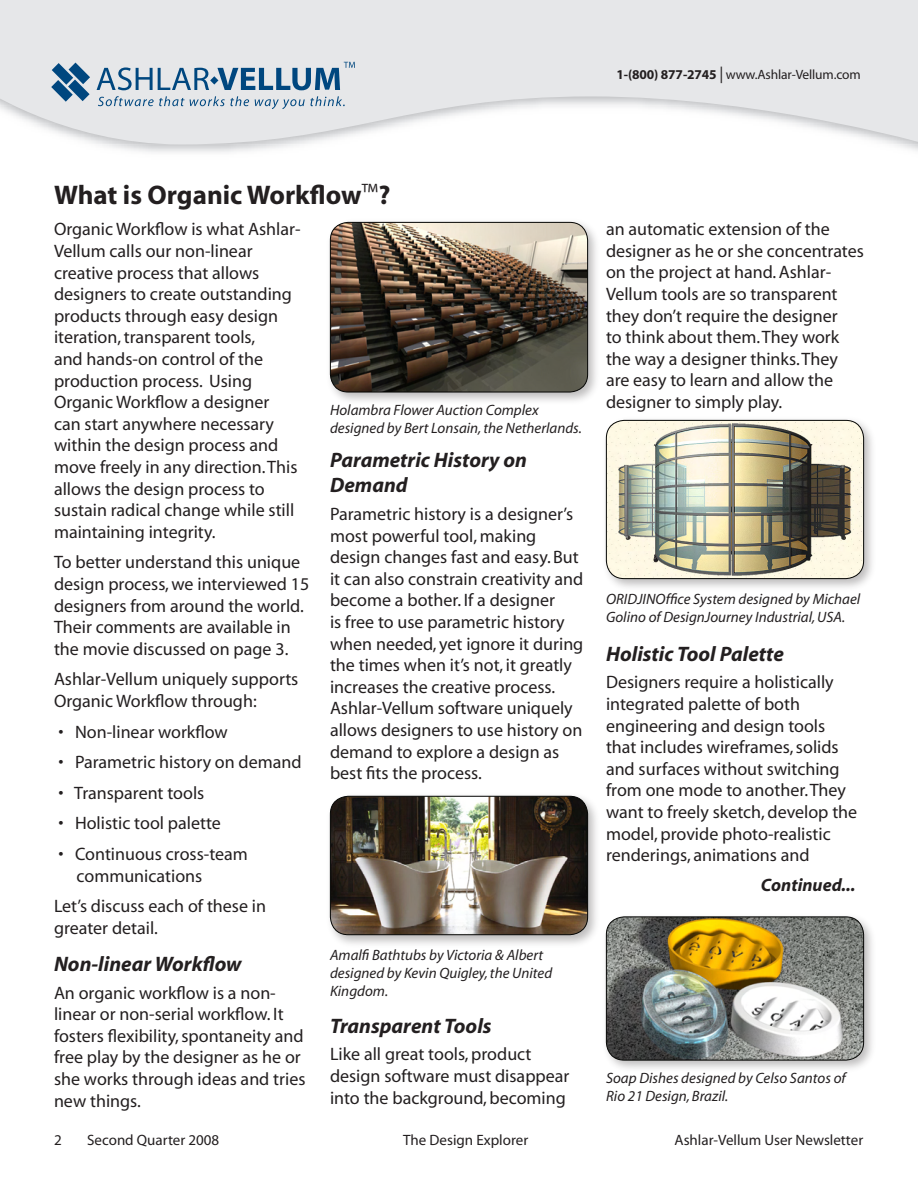
<style>
.page{position:relative;width:918px;height:1188px;background:#fff}
.page>*{position:absolute;margin:0;border:0;box-sizing:border-box;transform-origin:0 0}
.t1{font:700 27px "Myriad";color:#231f20}
.t2{font:italic 700 21px/25.2px "Myriad";color:#231f20}
.t3{font:21px "Myriad";letter-spacing:-.02em;color:#231f20}
.t4{font:18px/21.6px "Myriad";color:#231f20}
.t5{font:italic 700 18px "Myriad";color:#231f20}
.t6{font:italic 15px/18px "Myriad";color:#231f20}
.t7{font:15px "Myriad";color:#231f20}
.t8{font:13.5px "Myriad";letter-spacing:-.01em;color:#231f20}
.s1{font-weight:700}
.s2{font-size:16.5px}
</style>
<div class="page">
<svg style="left:0;top:0;width:918px;height:149px;fill:#e6e7e9"></svg>
<svg style="left:98px;top:96px;width:151px;height:10px;background:#b3c3d1"></svg>
<svg style="left:255px;top:96px;width:90px;height:13px"></svg>
<svg style="left:51px;top:63px;width:39px;height:39px;background:#6a91b0"></svg>
<svg style="left:97px;top:62px;width:258px;height:28px;background:#9fb5c8"></svg>
<div style="left:326px;top:218px;width:276px;height:187px;background:#231f20;opacity:.3"></div>
<img style="left:330px;top:222px;width:258px;height:170px;border-radius:18px">
<div style="left:330px;top:222px;width:258px;height:170px;border:1px solid #040503;border-radius:18px"></div>
<div style="left:326px;top:791px;width:276px;height:158px;background:#231f20;opacity:.3"></div>
<img style="left:330px;top:796px;width:258px;height:139px;border-radius:18px">
<div style="left:330px;top:796px;width:258px;height:139px;border:1px solid #040503;border-radius:18px"></div>
<div style="left:602px;top:416px;width:276px;height:177px;background:#231f20;opacity:.3"></div>
<img style="left:606px;top:420px;width:258px;height:159px;border-radius:18px">
<div style="left:606px;top:420px;width:258px;height:159px;border:1px solid #040503;border-radius:18px"></div>
<div style="left:602px;top:912px;width:276px;height:162px;background:#231f20;opacity:.3"></div>
<img style="left:606px;top:917px;width:258px;height:143px;border-radius:18px">
<div style="left:606px;top:916px;width:258px;height:144px;border:1px solid #040503;border-radius:18px"></div>
<p class="t8" style="left:616px;top:68px;width:246px"><span class="s1">1-(800) 877-2745</span> <span class="s2">|</span> www.Ashlar-Vellum.com</p>
<p class="t1" style="left:54px;top:181px;width:338px">What is Organic Workflow<sup>™</sup>?</p>
<p class="t4" style="left:54px;top:219px;width:248px">Organic Workflow is what Ashlar-<br>Vellum calls our non-linear creative process that allows designers to create outstanding products through easy design iteration, transparent tools,<br>and hands-on control of the production process. Using<br>Organic Workflow a designer can start anywhere necessary within the design process and move freely in any direction. This allows the design process to sustain radical change while still maintaining integrity.</p>
<p class="t4" style="left:54px;top:552px;width:257px">To better understand this unique design process, we interviewed 15 designers from around the world.<br>Their comments are available in the movie discussed on page 3.</p>
<p class="t4" style="left:54px;top:669px;width:246px">Ashlar-Vellum uniquely supports<br>Organic Workflow through:</p>
<p class="t4" style="left:58px;top:722px;width:171px">• Non-linear workflow</p>
<p class="t4" style="left:58px;top:752px;width:245px">• Parametric history on demand</p>
<p class="t4" style="left:58px;top:783px;width:147px">• Transparent tools</p>
<p class="t4" style="left:58px;top:813px;width:164px">• Holistic tool palette</p>
<p class="t4" style="left:76px;top:844px;width:173px;text-indent:-18px">• Continuous cross-team communications</p>
<p class="t4" style="left:54px;top:896px;width:214px">Let’s discuss each of these in greater detail.</p>
<p class="t2" style="left:54px;top:952px;width:189px">Non-linear Workflow</p>
<p class="t4" style="left:54px;top:983px;width:253px">An organic workflow is a non&shy;linear or non-serial workflow. It fosters flexibility, spontaneity and free play by the designer as he or she works through ideas and tries new things.</p>
<p class="t6" style="left:330px;top:401px;width:253px">Holambra Flower Auction Complex designed by Bert Lonsain, the Netherlands.</p>
<p class="t2" style="left:330px;top:448px;width:199px">Parametric History on<br>Demand</p>
<p class="t4" style="left:330px;top:504px;width:255px">Parametric history is a designer’s most powerful tool, making design changes fast and easy. But it can also constrain creativity and become a bother. If a designer<br>is free to use parametric history when needed, yet ignore it during the times when it’s not, it greatly increases the creative process.<br>Ashlar-Vellum software uniquely allows designers to use history on demand to explore a design as best fits the process.</p>
<p class="t6" style="left:330px;top:946px;width:224px">Amalfi Bathtubs by Victoria &amp; Albert designed by Kevin Quigley, the United<br>Kingdom.</p>
<p class="t2" style="left:330px;top:1014px;width:163px">Transparent Tools</p>
<p class="t4" style="left:330px;top:1044px;width:241px">Like all great tools, product design software must disappear into the background, becoming</p>
<p class="t4" style="left:606px;top:219px;width:259px">an automatic extension of the designer as he or she concentrates on the project at hand. Ashlar-<br>Vellum tools are so transparent they don’t require the designer<br>to think about them. They work the way a designer thinks. They are easy to learn and allow the designer to simply play.</p>
<p class="t6" style="left:606px;top:591px;width:256px">ORIDJINOffice System designed by Michael<br>Golino of DesignJourney Industrial, USA.</p>
<p class="t2" style="left:606px;top:642px;width:179px">Holistic Tool Palette</p>
<p class="t4" style="left:606px;top:672px;width:253px">Designers require a holistically integrated palette of both engineering and design tools that includes wireframes, solids and surfaces without switching from one mode to another. They want to freely sketch, develop the model, provide photo-realistic renderings, animations and</p>
<p class="t5" style="left:761px;top:876px;width:96px">Continued...</p>
<p class="t6" style="left:606px;top:1070px;width:241px">Soap Dishes designed by Celso Santos of<br>Rio 21 Design, Brazil.</p>
<p class="t3" style="left:117px;top:1131px;width:170px">Powered by <span class="s1">Vellum</span></p>
<p class="t7" style="left:54px;top:1133px;width:9px">2</p>
<p class="t7" style="left:87px;top:1133px;width:134px">Second Quarter 2008</p>
<p class="t7" style="left:403px;top:1133px;width:127px">The Design Explorer</p>
<p class="t7" style="left:675px;top:1133px;width:190px">Ashlar-Vellum User Newsletter</p>
</div>
